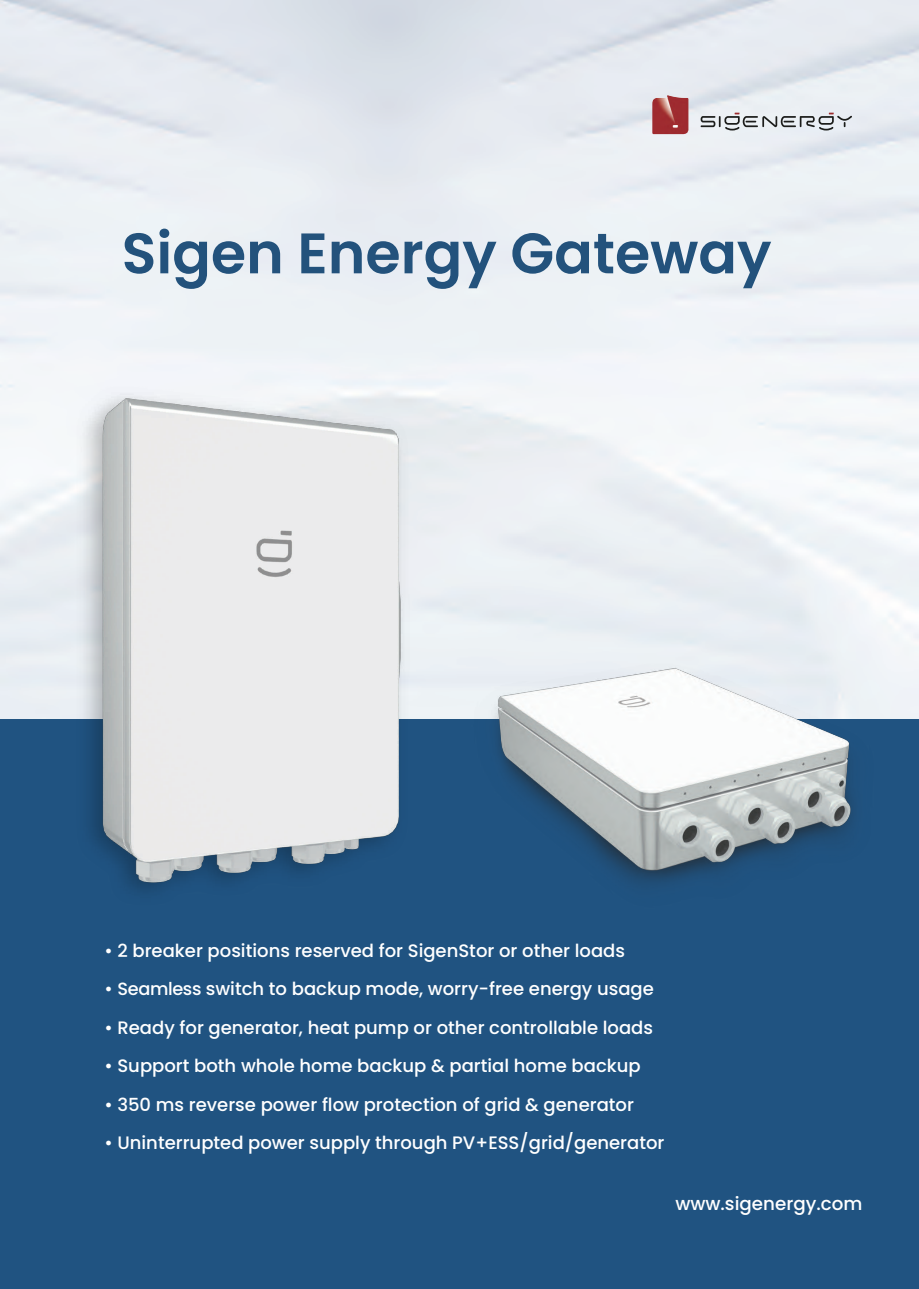
<style>
.page{position:relative;width:919px;height:1289px;background:#fff}
.page>*{position:absolute;margin:0;border:0;box-sizing:border-box;transform-origin:0 0}
.t1{font:600 57px "Poppins";color:#23527c}
.t2{font:500 18.3px "Poppins";color:#fff}
.t3{font:500 18px "Poppins";color:#fff}
.s1{font-size:17.7px}
</style>
<div class="page">
<img style="left:0;top:0;width:918px;height:720px">
<div style="left:0;top:720px;width:918px;height:568px;background:#205381"></div>
<img style="left:454px;top:597px;width:464px;height:286px">
<svg style="left:700px;top:113px;width:152px;height:17px;background:#babdc0"></svg>
<img style="left:652px;top:95px;width:36px;height:39px">
<img style="left:54px;top:340px;width:400px;height:551px">
<h1 class="t1" style="left:122px;top:220px;width:651px">Sigen Energy Gateway</h1>
<p class="t3" style="left:104px;top:940px;width:522px">• 2 breaker positions reserved for SigenStor or other loads</p>
<p class="t3" style="left:104px;top:978px;width:551px">• <span class="s1">Seamless</span> switch to backup mode, worry-free energy usage</p>
<p class="t3" style="left:104px;top:1016px;width:550px">• Ready for generator, heat pump or other controllable loads</p>
<p class="t3" style="left:104px;top:1055px;width:537px">• Support both whole home backup &amp; partial home backup</p>
<p class="t3" style="left:104px;top:1093px;width:531px">• 350 ms reverse power flow protection of grid &amp; generator</p>
<p class="t3" style="left:104px;top:1132px;width:561px">• Uninterrupted power supply through PV+ESS/grid/generator</p>
<p class="t2" style="left:675px;top:1192px;width:188px">www.sigenergy.com</p>
</div>
